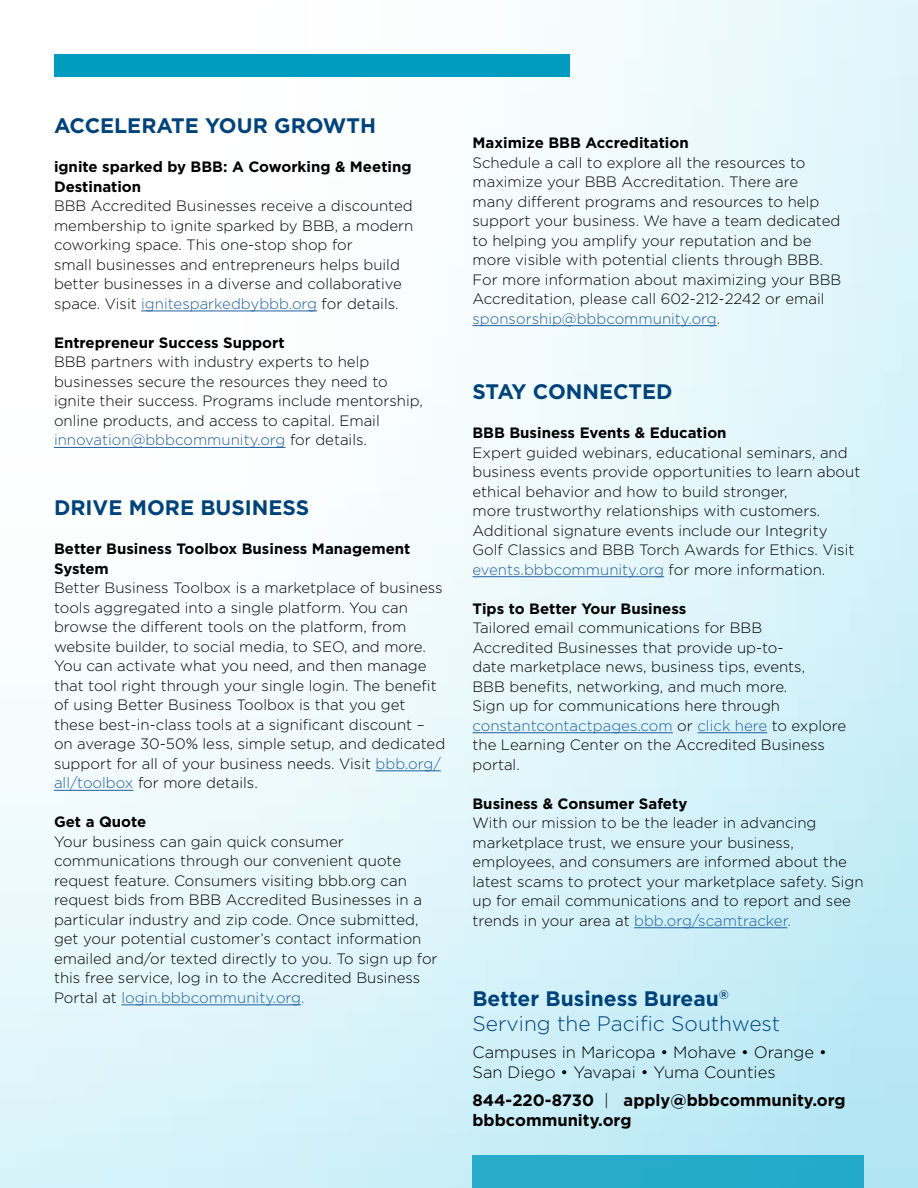
<style>
.page{position:relative;width:918px;height:1188px;background:#fff}
.page>*{position:absolute;margin:0;border:0;box-sizing:border-box;transform-origin:0 0}
.t1{font:700 21px "Gotham";color:#00437b}
.t2{font:300 21px/25.2px "Gotham";color:#00437b}
.t3{font:300 16.5px/19.8px "Gotham";color:#000}
.t4{font:700 16.5px/19.8px "Gotham";color:#000}
.t5{font:300 15px/19.5px "Gotham";color:#000}
.t6{font:700 15px/19.5px "Gotham";color:#000}
.s1{color:#215e9e}
.s2{font-weight:700}
.s3{font-weight:300}
</style>
<div class="page">
<img style="left:0;top:0;width:918px;height:1188px">
<hr style="left:141px;top:311px;width:176px;height:1px;background:#215e9e">
<hr style="left:54px;top:447px;width:232px;height:1px;background:#215e9e">
<hr style="left:376px;top:771px;width:65px;height:1px;background:#215e9e">
<hr style="left:54px;top:790px;width:80px;height:1px;background:#215e9e">
<hr style="left:121px;top:1005px;width:180px;height:1px;background:#215e9e">
<hr style="left:472px;top:325px;width:245px;height:1px;background:#215e9e">
<hr style="left:472px;top:576px;width:192px;height:1px;background:#215e9e">
<hr style="left:472px;top:732px;width:201px;height:1px;background:#215e9e">
<hr style="left:697px;top:732px;width:70px;height:1px;background:#215e9e">
<hr style="left:634px;top:927px;width:153px;height:1px;background:#215e9e">
<div style="left:472px;top:1155px;width:392px;height:33px;background:#25abca"></div>
<div style="left:54px;top:54px;width:515px;height:23px;background:#009cc0"></div>
<h1 class="t1" style="left:54px;top:114px;width:323px">ACCELERATE YOUR GROWTH</h1>
<p class="t6" style="left:54px;top:157px;width:359px">ignite sparked by BBB: A Coworking &amp; Meeting<br>Destination</p>
<p class="t5" style="left:54px;top:196px;width:361px">BBB Accredited Businesses receive a discounted membership to ignite sparked by BBB, a modern coworking space. This one-stop shop for<br>small businesses and entrepreneurs helps build better businesses in a diverse and collaborative space. Visit <span class="s1">ignitesparkedbybbb.org</span> for details.</p>
<p class="t6" style="left:54px;top:333px;width:232px">Entrepreneur Success Support</p>
<p class="t5" style="left:54px;top:352px;width:370px">BBB partners with industry experts to help businesses secure the resources they need to ignite their success. Programs include mentorship, online products, and access to capital. Email <span class="s1">innovation@bbbcommunity.org</span> for details.</p>
<h1 class="t1" style="left:54px;top:496px;width:257px">DRIVE MORE BUSINESS</h1>
<p class="t6" style="left:54px;top:539px;width:358px">Better Business Toolbox Business Management<br>System</p>
<p class="t5" style="left:54px;top:578px;width:393px">Better Business Toolbox is a marketplace of business tools aggregated into a single platform. You can browse the different tools on the platform, from website builder, to social media, to SEO, and more.<br>You can activate what you need, and then manage that tool right through your single login. The benefit of using Better Business Toolbox is that you get these best-in-class tools at a significant discount – on average 30-50% less, simple setup, and dedicated support for all of your business needs. Visit <span class="s1">bbb.org/ all/toolbox</span> for more details.</p>
<p class="t6" style="left:54px;top:812px;width:94px">Get a Quote</p>
<p class="t5" style="left:54px;top:832px;width:385px">Your business can gain quick consumer communications through our convenient quote request feature. Consumers visiting bbb.org can request bids from BBB Accredited Businesses in a particular industry and zip code. Once submitted, get your potential customer’s contact information emailed and/or texted directly to you. To sign up for this free service, log in to the Accredited Business Portal at <span class="s1">login.bbbcommunity.org.</span></p>
<p class="t6" style="left:472px;top:133px;width:218px">Maximize BBB Accreditation</p>
<p class="t5" style="left:472px;top:153px;width:370px">Schedule a call to explore all the resources to maximize your BBB Accreditation. There are many different programs and resources to help support your business. We have a team dedicated to helping you amplify your reputation and be more visible with potential clients through BBB.<br>For more information about maximizing your BBB Accreditation, please call 602-212-2242 or email <span class="s1">sponsorship@bbbcommunity.org</span>.</p>
<h1 class="t1" style="left:472px;top:380px;width:202px">STAY CONNECTED</h1>
<p class="t6" style="left:472px;top:423px;width:256px">BBB Business Events &amp; Education</p>
<p class="t5" style="left:472px;top:443px;width:389px">Expert guided webinars, educational seminars, and business events provide opportunities to learn about ethical behavior and how to build stronger,<br>more trustworthy relationships with customers.<br>Additional signature events include our Integrity Golf Classics and BBB Torch Awards for Ethics. Visit <span class="s1">events.bbbcommunity.org</span> for more information.</p>
<p class="t6" style="left:472px;top:598px;width:215px">Tips to Better Your Business</p>
<p class="t5" style="left:472px;top:618px;width:375px">Tailored email communications for BBB Accredited Businesses that provide up-to-<br>date marketplace news, business tips, events,<br>BBB benefits, networking, and much more.<br>Sign up for communications here through <span class="s1">constantcontactpages.com</span> or <span class="s1">click here</span> to explore the Learning Center on the Accredited Business portal.</p>
<p class="t6" style="left:472px;top:793px;width:216px">Business &amp; Consumer Safety</p>
<p class="t5" style="left:472px;top:813px;width:393px">With our mission to be the leader in advancing marketplace trust, we ensure your business, employees, and consumers are informed about the latest scams to protect your marketplace safety. Sign up for email communications and to report and see trends in your area at <span class="s1">bbb.org/scamtracker.</span></p>
<h1 class="t2" style="left:472px;top:986px;width:309px"><span class="s2">Better Business Bureau</span><sup>®<br></sup>Serving the Pacific Southwest</h1>
<p class="t3" style="left:472px;top:1042px;width:356px">Campuses in Maricopa • Mohave • Orange •<br>San Diego • Yavapai • Yuma Counties</p>
<p class="t4" style="left:472px;top:1090px;width:375px">844-220-8730 <span class="s3">|</span> apply@bbbcommunity.org bbbcommunity.org</p>
</div>
